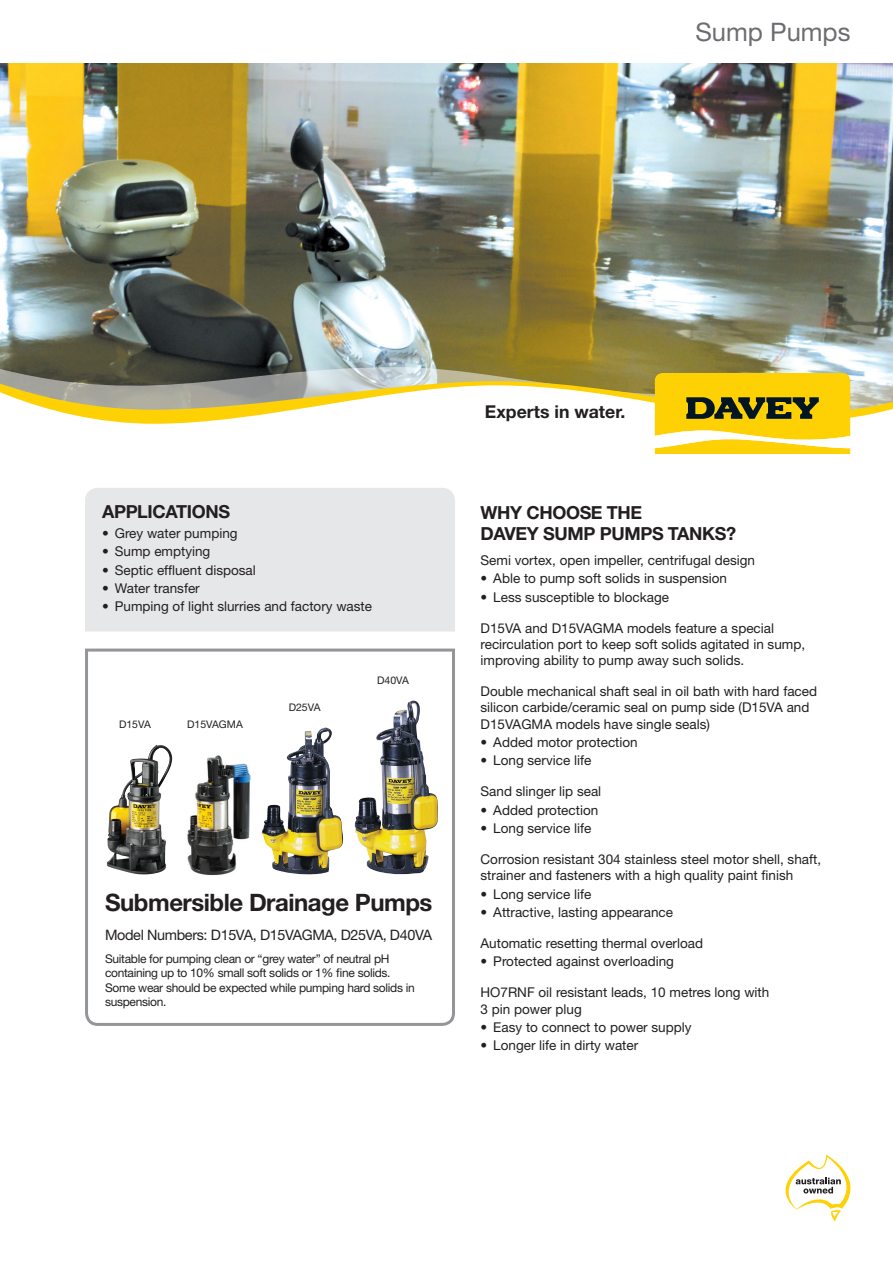
<style>
.page{position:relative;width:893px;height:1263px;background:#fff}
.page>*{position:absolute;margin:0;border:0;box-sizing:border-box;transform-origin:0 0}
.t1{font:25.5px "Helvetica Neue LT Std";color:#6c6d70}
.t2{font:700 24px "Helvetica Neue LT Std";letter-spacing:-.02em;color:#231f20}
.t3{font:700 18px/21.6px "Helvetica Neue LT Std";letter-spacing:-.02em;color:#231f20}
.t4{font:700 17.7px "Helvetica Neue LT Std";color:#231f20}
.t5{font:14.4px "Helvetica Neue LT Std";letter-spacing:-.025em;color:#231f20}
.t6{font:13.5px/16.2px "Helvetica Neue LT Std";color:#231f20}
.t7{font:12px/14.4px "Helvetica Neue LT Std";letter-spacing:-.025em;color:#231f20}
.t8{font:10.5px "Helvetica Neue LT Std";color:#231f20}
</style>
<div class="page">
<img style="left:0;top:64px;width:893px;height:291px">
<svg style="left:0;top:355px;width:893px;height:78px"></svg>
<svg style="left:0;top:364px;width:893px;height:60px"></svg>
<svg style="left:655px;top:373px;width:195px;height:81px;background:#e1c022"></svg>
<div style="left:85px;top:488px;width:370px;height:143px;background:#e6e7e9"></div>
<svg style="left:785px;top:1154px;width:65px;height:66px"></svg>
<svg style="left:85px;top:648px;width:370px;height:378px"></svg>
<h1 class="t1" style="left:695px;top:16px;width:156px">Sump Pumps</h1>
<h3 class="t3" style="left:102px;top:500px;width:130px">APPLICATIONS</h3>
<p class="t6" style="left:102px;top:525px;width:137px">• Grey water pumping</p>
<p class="t6" style="left:102px;top:543px;width:110px">• Sump emptying</p>
<p class="t6" style="left:102px;top:562px;width:155px">• Septic effluent disposal</p>
<p class="t6" style="left:102px;top:580px;width:99px">• Water transfer</p>
<p class="t6" style="left:102px;top:598px;width:272px">• Pumping of light slurries and factory waste</p>
<p class="t8" style="left:119px;top:718px;width:33px">D15VA</p>
<p class="t8" style="left:187px;top:718px;width:57px">D15VAGMA</p>
<p class="t8" style="left:289px;top:701px;width:33px">D25VA</p>
<p class="t8" style="left:377px;top:674px;width:33px">D40VA</p>
<h2 class="t2" style="left:105px;top:888px;width:329px">Submersible Drainage Pumps</h2>
<p class="t5" style="left:105px;top:926px;width:329px">Model Numbers: D15VA, D15VAGMA, D25VA, D40VA</p>
<p class="t7" style="left:105px;top:951px;width:311px">Suitable for pumping clean or “grey water” of neutral pH containing up to 10% small soft solids or 1% fine solids.<br>Some wear should be expected while pumping hard solids in suspension.</p>
<h3 class="t4" style="left:485px;top:401px;width:142px">Experts in water.</h3>
<h3 class="t3" style="left:480px;top:501px;width:86px">Why choose</h3>
<h3 class="t3" style="left:480px;top:501px;width:257px;text-indent:126px">thE<br>DAVEY SUMP PUMPS TANKS?</h3>
<p class="t6" style="left:480px;top:552px;width:276px">Semi vortex, open impeller, centrifugal design</p>
<p class="t6" style="left:480px;top:570px;width:248px">• Able to pump soft solids in suspension</p>
<p class="t6" style="left:480px;top:589px;width:190px">• Less susceptible to blockage</p>
<p class="t6" style="left:480px;top:620px;width:326px">D15VA and D15VAGMA models feature a special recirculation port to keep soft solids agitated in sump, improving ability to pump away such solids.</p>
<p class="t6" style="left:480px;top:683px;width:338px">Double mechanical shaft seal in oil bath with hard faced silicon carbide/ceramic seal on pump side (D15VA and<br>D15VAGMA models have single seals)</p>
<p class="t6" style="left:480px;top:734px;width:159px">• Added motor protection</p>
<p class="t6" style="left:480px;top:752px;width:112px">• Long service life</p>
<p class="t6" style="left:480px;top:783px;width:122px">Sand slinger lip seal</p>
<p class="t6" style="left:480px;top:802px;width:119px">• Added protection</p>
<p class="t6" style="left:480px;top:820px;width:112px">• Long service life</p>
<p class="t6" style="left:480px;top:851px;width:342px">Corrosion resistant 304 stainless steel motor shell, shaft, strainer and fasteners with a high quality paint finish</p>
<p class="t6" style="left:480px;top:885px;width:112px">• Long service life</p>
<p class="t6" style="left:480px;top:904px;width:194px">• Attractive, lasting appearance</p>
<p class="t6" style="left:480px;top:935px;width:224px">Automatic resetting thermal overload</p>
<p class="t6" style="left:480px;top:953px;width:195px">• Protected against overloading</p>
<p class="t6" style="left:480px;top:984px;width:290px">HO7RNF oil resistant leads, 10 metres long with<br>3 pin power plug</p>
<p class="t6" style="left:480px;top:1019px;width:213px">• Easy to connect to power supply</p>
<p class="t6" style="left:480px;top:1037px;width:159px">• Longer life in dirty water</p>
</div>
